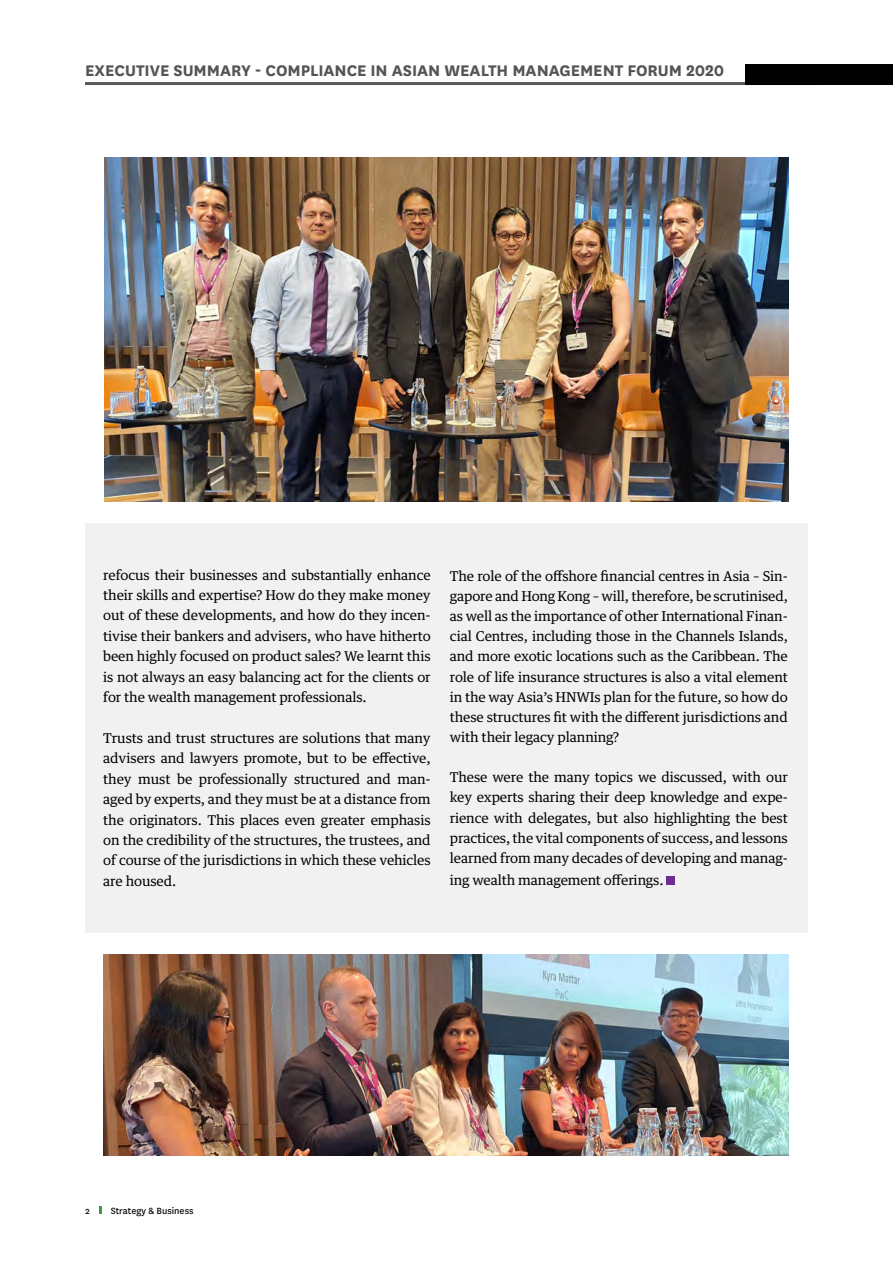
<style>
.page{position:relative;width:893px;height:1263px;background:#fff}
.page>*{position:absolute;margin:0;border:0;box-sizing:border-box;transform-origin:0 0}
.t1{font:700 18px "National";letter-spacing:-.005em;color:#545456}
.t2{font:13.5px/20.4px "Guardian Text Egyp";letter-spacing:-.01em;color:#000;text-align:justify}
.t3{font:10.5px "National";color:#000}
</style>
<div class="page">
<svg style="left:99px;top:1206px;width:2px;height:8px"></svg>
<hr style="left:85px;top:82px;width:732px;height:3px;background:#58595b">
<div style="left:745px;top:65px;width:148px;height:20px;background:#000"></div>
<div style="left:86px;top:504px;width:722px;height:467px;background:#f1f1f2"></div>
<div style="left:85px;top:136px;width:723px;height:387px;background:#fff"></div>
<img style="left:104px;top:158px;width:685px;height:344px">
<div style="left:85px;top:933px;width:722px;height:245px;background:#fff"></div>
<img style="left:104px;top:954px;width:684px;height:201px">
<div style="left:666px;top:876px;width:9px;height:8px;background:#6f2c91"></div>
<h1 class="t1" style="left:85px;top:58px;width:641px">EXECUTIVE SUMMARY - COMPLIANCE IN ASIAN WEALTH MANAGEMENT FORUM 2020</h1>
<p class="t2" style="left:103px;top:563px;width:329px">refocus their businesses and substantially enhance their skills and expertise? How do they make money out of these developments, and how do they incen&shy;tivise their bankers and advisers, who have hitherto been highly focused on product sales? We learnt this is not always an easy balancing act for the clients or for the wealth management professionals.</p>
<p class="t2" style="left:103px;top:726px;width:329px">Trusts and trust structures are solutions that many advisers and lawyers promote, but to be effective, they must be professionally structured and man&shy;aged by experts, and they must be at a distance from the originators. This places even greater emphasis on the credibility of the structures, the trustees, and of course of the jurisdictions in which these vehicles are housed.</p>
<p class="t2" style="left:450px;top:564px;width:340px">The role of the offshore financial centres in Asia – Sin&shy;gapore and Hong Kong – will, therefore, be scrutinised, as well as the importance of other International Finan&shy;cial Centres, including those in the Channels Islands, and more exotic locations such as the Caribbean. The role of life insurance structures is also a vital element in the way Asia’s HNWIs plan for the future, so how do these structures fit with the different jurisdictions and with their legacy planning?</p>
<p class="t2" style="left:450px;top:766px;width:340px">These were the many topics we discussed, with our key experts sharing their deep knowledge and expe&shy;rience with delegates, but also highlighting the best practices, the vital components of success, and lessons learned from many decades of developing and manag-</p>
<p class="t2" style="left:450px;top:868px;width:215px">ing wealth management offerings.</p>
<p class="t3" style="left:85px;top:1203px;width:6px">2</p>
<p class="t3" style="left:111px;top:1203px;width:84px">Strategy &amp; Business</p>
</div>
